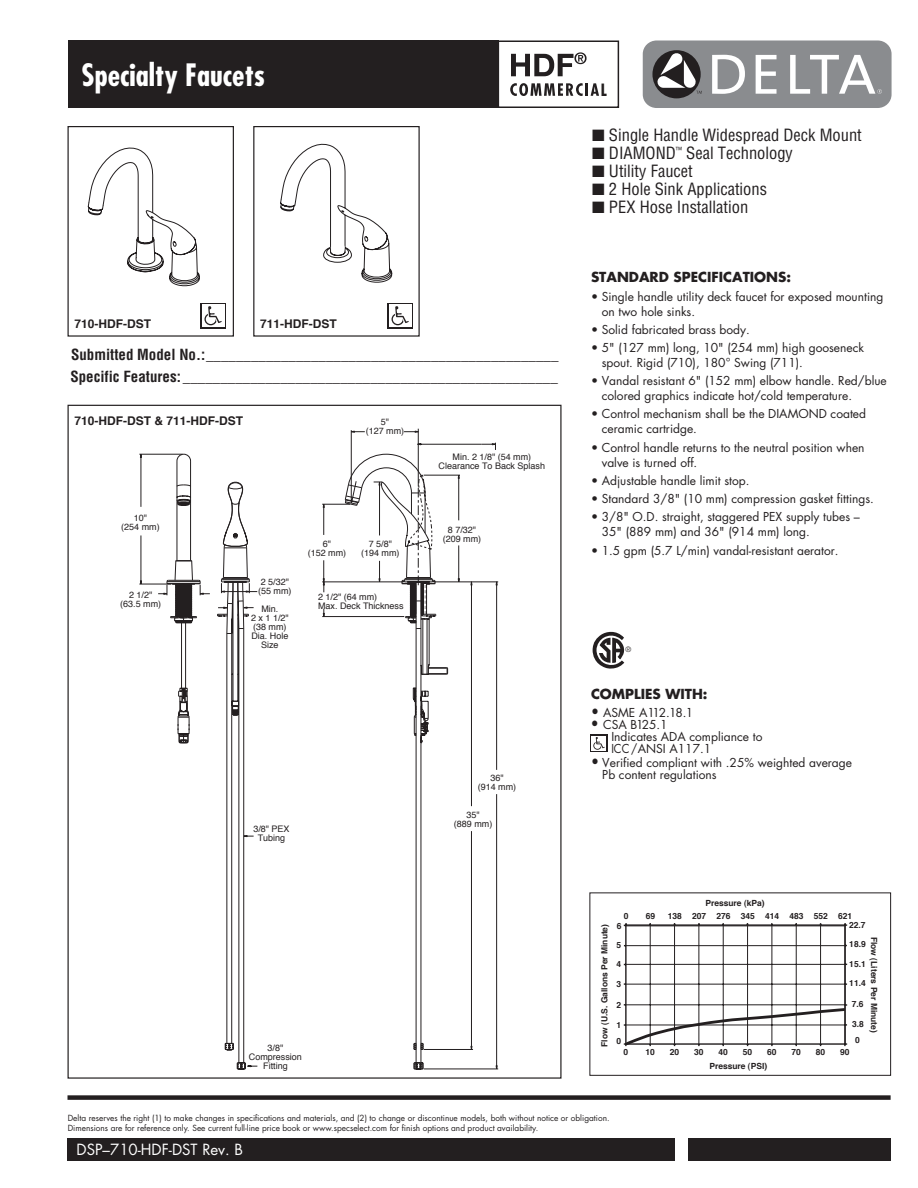
<style>
.page{position:relative;width:918px;height:1188px;background:#fff}
.page>*{position:absolute;margin:0;border:0;box-sizing:border-box;transform-origin:0 0}
.t1{font:700 condensed 30px "Futura";color:#fff}
.t2{font:condensed 16.5px "Helvetica";color:#231f20}
.t3{font:700 condensed 16.5px "Futura";color:#231f20}
.t4{font:700 condensed 15px/21.6px "Helvetica";color:#231f20}
.t5{font:15px "Futura";color:#fff}
.t6{font:700 13.5px "Futura";color:#231f20}
.t7{font:12px/15px "Futura";color:#231f20}
.t8{font:700 12px "Helvetica";color:#231f20}
.t9{font:9px/9px "Helvetica";color:#231f20;text-align:center}
.t10{font:700 8.4px "Helvetica";color:#231f20}
.t11{font:8.25px/9.8px "Futura";color:#231f20}
.t12{font:condensed 7.2px "Helvetica";color:#231f20}
.s1{font-size:15px}
</style>
<div class="page">
<div style="left:68px;top:1095px;width:823px;height:5px;background:#231f20"></div>
<div style="left:643px;top:40px;width:249px;height:68px;background:#8a8c8f;border-radius:14px"></div>
<div style="left:652px;top:50px;width:49px;height:48px;background:#231f20;border-radius:50%"></div>
<svg style="left:712px;top:55px;width:33px;height:39px"></svg>
<svg style="left:756px;top:55px;width:21px;height:39px"></svg>
<svg style="left:790px;top:55px;width:92px;height:39px"></svg>
<svg style="left:657px;top:53px;width:45px;height:41px"></svg>
<div style="left:498px;top:40px;width:121px;height:68px;border:2px solid #231f20"></div>
<svg style="left:511px;top:52px;width:76px;height:24px"></svg>
<svg style="left:510px;top:83px;width:89px;height:13px"></svg>
<div style="left:68px;top:1138px;width:607px;height:23px;background:#231f20"></div>
<div style="left:68px;top:40px;width:430px;height:68px;background:#231f20"></div>
<div style="left:68px;top:126px;width:166px;height:211px;border:1px solid #231f20"></div>
<svg style="left:158px;top:431px;width:340px;height:639px"></svg>
<svg style="left:623px;top:923px;width:225px;height:124px"></svg>
<div style="left:590px;top:892px;width:301px;height:184px;border:1px solid #231f20"></div>
<svg style="left:593px;top:631px;width:32px;height:38px"></svg>
<div style="left:113px;top:512px;width:56px;height:23px;background:#fff"></div>
<svg style="left:88px;top:148px;width:112px;height:138px"></svg>
<div style="left:253px;top:126px;width:167px;height:211px;border:1px solid #231f20"></div>
<svg style="left:280px;top:144px;width:112px;height:139px"></svg>
<svg style="left:590px;top:735px;width:18px;height:17px"></svg>
<svg style="left:592px;top:736px;width:14px;height:15px"></svg>
<svg style="left:593px;top:742px;width:9px;height:8px"></svg>
<svg style="left:595px;top:737px;width:10px;height:11px"></svg>
<svg style="left:200px;top:303px;width:26px;height:26px"></svg>
<div style="left:202px;top:305px;width:22px;height:22px;background:#fff"></div>
<svg style="left:204px;top:313px;width:13px;height:12px"></svg>
<svg style="left:206px;top:314px;width:10px;height:10px"></svg>
<svg style="left:208px;top:306px;width:14px;height:17px"></svg>
<svg style="left:387px;top:303px;width:26px;height:26px"></svg>
<div style="left:389px;top:305px;width:22px;height:22px;background:#fff"></div>
<svg style="left:392px;top:313px;width:12px;height:12px"></svg>
<svg style="left:393px;top:314px;width:10px;height:10px"></svg>
<svg style="left:395px;top:306px;width:14px;height:17px"></svg>
<div style="left:688px;top:1138px;width:203px;height:23px;background:#231f20"></div>
<h1 class="t1" style="left:82px;top:56px;width:185px">Specialty Faucets</h1>
<p class="t8" style="left:74px;top:316px;width:78px">710-HDF-DST</p>
<p class="t8" style="left:260px;top:316px;width:78px">711-HDF-DST</p>
<p class="t4" style="left:70px;top:344px;width:490px">Submitted Model No.:_______________________________________________<br>Specific Features: __________________________________________________</p>
<p class="t8" style="left:74px;top:412px;width:170px">710-HDF-DST &amp; 711-HDF-DST</p>
<p class="t9" style="left:366px;top:418px;width:40px">5"<br>(127 mm)</p>
<p class="t9" style="left:121px;top:513px;width:40px">10"<br>(254 mm)</p>
<p class="t9" style="left:120px;top:591px;width:43px">2 1/2" (63.5 mm)</p>
<p class="t9" style="left:258px;top:578px;width:35px;text-align:left">2 5/32" (55 mm)</p>
<p class="t9" style="left:251px;top:605px;width:39px">Min.<br>2 x 1 1/2" (38 mm)<br>Dia. Hole<br>Size</p>
<p class="t9" style="left:361px;top:540px;width:40px">7 5/8" (194 mm)</p>
<p class="t9" style="left:308px;top:540px;width:40px">6"<br>(152 mm)</p>
<p class="t9" style="left:318px;top:593px;width:87px;text-align:left">2 1/2" (64 mm)<br>Max. Deck Thickness</p>
<p class="t9" style="left:439px;top:453px;width:108px">Min. 2 1/8" (54 mm)<br>Clearance To Back Splash</p>
<p class="t9" style="left:443px;top:526px;width:40px">8 7/32" (209 mm)</p>
<p class="t9" style="left:253px;top:825px;width:38px">3/8" PEX<br>Tubing</p>
<p class="t9" style="left:478px;top:774px;width:40px">36"<br>(914 mm)</p>
<p class="t9" style="left:454px;top:811px;width:40px">35"<br>(889 mm)</p>
<p class="t9" style="left:249px;top:1044px;width:55px">3/8"<br>Compression<br>Fitting</p>
<h2 class="t3" style="left:601px;top:79px;width:8px">L</h2>
<h2 class="t2" style="left:592px;top:125px;width:271px">■ Single Handle Widespread Deck Mount</h2>
<h2 class="t2" style="left:592px;top:143px;width:202px">■ DIAMOND<sup>™</sup> Seal Technology</h2>
<h2 class="t2" style="left:592px;top:161px;width:102px">■ Utility Faucet</h2>
<h2 class="t2" style="left:592px;top:179px;width:176px">■ 2 Hole Sink Applications</h2>
<h2 class="t2" style="left:592px;top:197px;width:158px">■ PEX Hose Installation</h2>
<p class="t6" style="left:591px;top:268px;width:202px">STANDARD SPECIFICATIONS:</p>
<p class="t7" style="left:602px;top:289px;width:283px;text-indent:-11px">• Single handle utility deck faucet for exposed mounting on two hole sinks.</p>
<p class="t7" style="left:591px;top:322px;width:160px">• Solid fabricated brass body.</p>
<p class="t7" style="left:602px;top:340px;width:264px;text-indent:-11px">• 5" (127 mm) long, 10" (254 mm) high gooseneck spout. Rigid (710), 180° Swing (711).</p>
<p class="t7" style="left:602px;top:373px;width:286px;text-indent:-11px">• Vandal resistant 6" (152 mm) elbow handle. Red/blue colored graphics indicate hot/cold temperature.</p>
<p class="t7" style="left:602px;top:407px;width:266px;text-indent:-11px">• Control mechanism shall be the DIAMOND coated ceramic cartridge.</p>
<p class="t7" style="left:602px;top:440px;width:264px;text-indent:-11px">• Control handle returns to the neutral position when valve is turned off.</p>
<p class="t7" style="left:591px;top:473px;width:160px">• Adjustable handle limit stop.</p>
<p class="t7" style="left:591px;top:491px;width:285px">• Standard 3/8" (10 mm) compression gasket fittings.</p>
<p class="t7" style="left:602px;top:510px;width:260px;text-indent:-11px">• 3/8" O.D. straight, staggered PEX supply tubes –<br>35" (889 mm) and 36" (914 mm) long.</p>
<p class="t7" style="left:591px;top:543px;width:249px">• 1.5 gpm (5.7 L/min) vandal-resistant aerator.</p>
<p class="t12" style="left:626px;top:645px;width:7px">®</p>
<p class="t6" style="left:591px;top:685px;width:118px">COMPLIES WITH:</p>
<p class="t7" style="left:591px;top:705px;width:104px"><span class="s1">•</span> ASME A112.18.1</p>
<p class="t7" style="left:611px;top:719px;width:153px;line-height:12px;text-indent:-20px"><span class="s1">•</span> CSA B125.1<br>Indicates ADA compliance to<br>ICC /ANSI A117.1</p>
<p class="t7" style="left:602px;top:756px;width:251px;line-height:12px;text-indent:-11px"><span class="s1">•</span> Verified compliant with .25% weighted average<br>Pb content regulations</p>
<p class="t10" style="left:705px;top:897px;width:61px">Pressure (kPa)</p>
<p class="t10" style="left:624px;top:910px;width:6px">0</p>
<p class="t10" style="left:646px;top:910px;width:11px">69</p>
<p class="t10" style="left:668px;top:910px;width:186px">138 207 276 345 414 483 552 621</p>
<p class="t10" style="left:599px;top:1047px;width:124px;rotate:-90deg">Flow (U.S. Gallons Per Minute)</p>
<p class="t10" style="left:617px;top:920px;width:6px">6</p>
<p class="t10" style="left:616px;top:939px;width:6px">5</p>
<p class="t10" style="left:616px;top:958px;width:6px">4</p>
<p class="t10" style="left:616px;top:978px;width:6px">3</p>
<p class="t10" style="left:616px;top:999px;width:6px">2</p>
<p class="t10" style="left:616px;top:1019px;width:6px">1</p>
<p class="t10" style="left:616px;top:1035px;width:6px">0</p>
<p class="t10" style="left:849px;top:919px;width:18px">22.7</p>
<p class="t10" style="left:880px;top:937px;width:97px;rotate:90deg">Flow (Liters Per Minute)</p>
<p class="t10" style="left:849px;top:939px;width:18px">18.9</p>
<p class="t10" style="left:849px;top:958px;width:18px">15.1</p>
<p class="t10" style="left:849px;top:978px;width:18px">11.4</p>
<p class="t10" style="left:852px;top:998px;width:13px">7.6</p>
<p class="t10" style="left:852px;top:1018px;width:13px">3.8</p>
<p class="t10" style="left:855px;top:1035px;width:6px">0</p>
<p class="t10" style="left:624px;top:1046px;width:6px">0</p>
<p class="t10" style="left:645px;top:1046px;width:11px">10</p>
<p class="t10" style="left:670px;top:1046px;width:11px">20</p>
<p class="t10" style="left:694px;top:1046px;width:11px">30</p>
<p class="t10" style="left:718px;top:1046px;width:11px">40</p>
<p class="t10" style="left:743px;top:1046px;width:11px">50</p>
<p class="t10" style="left:767px;top:1046px;width:11px">60</p>
<p class="t10" style="left:791px;top:1046px;width:11px">70</p>
<p class="t10" style="left:816px;top:1046px;width:11px">80</p>
<p class="t10" style="left:840px;top:1046px;width:11px">90</p>
<p class="t10" style="left:709px;top:1060px;width:59px">Pressure (PSI)</p>
<p class="t11" style="left:68px;top:1113px;width:543px">Delta reserves the right (1) to make changes in specifications and materials, and (2) to change or discontinue models, both without notice or obligation.<br>Dimensions are for reference only. See current full-line price book or www.specselect.com for finish options and product availability.</p>
<p class="t5" style="left:76px;top:1140px;width:168px">DSP–710-HDF-DST Rev. B</p>
</div>
